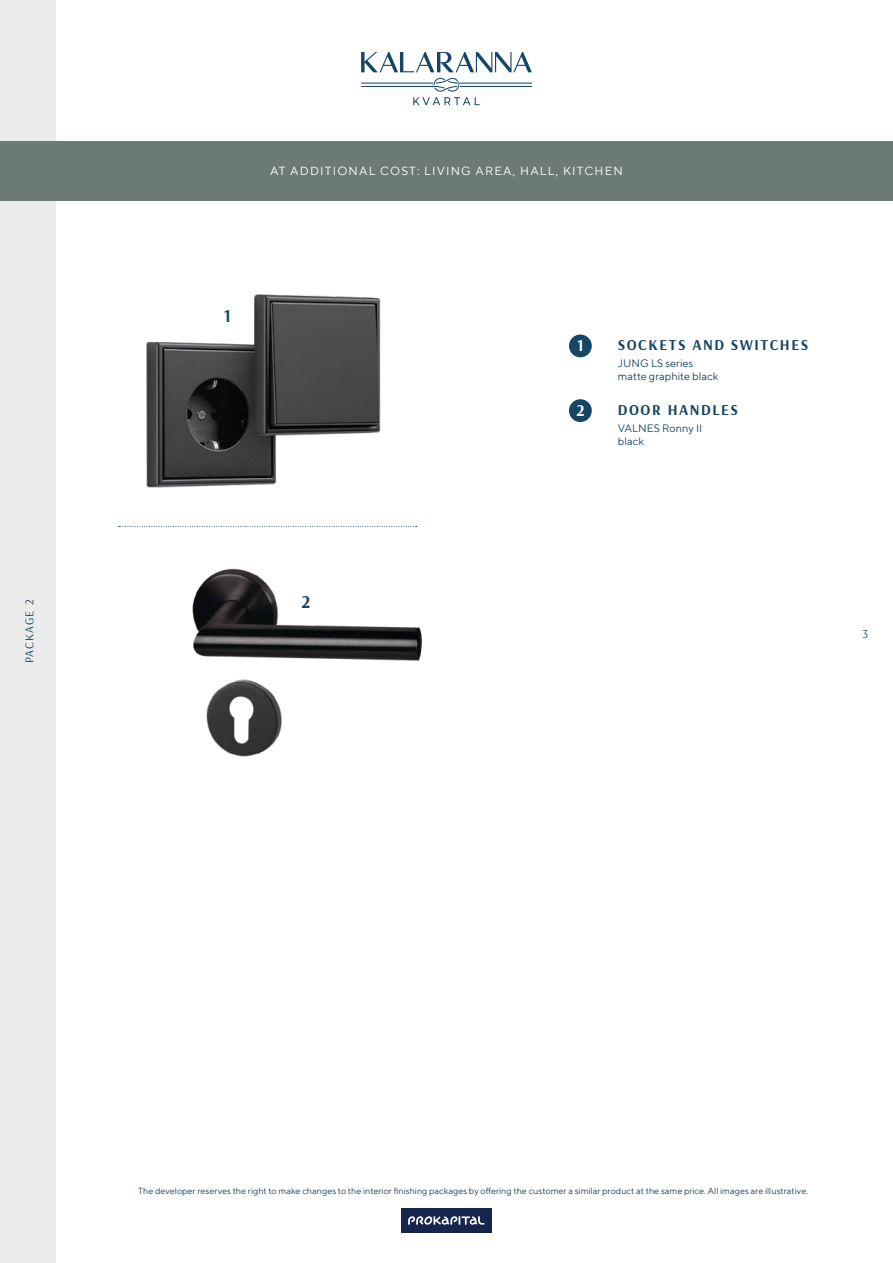
<style>
.page{position:relative;width:893px;height:1263px;background:#fff}
.page>*{position:absolute;margin:0;border:0;box-sizing:border-box;transform-origin:0 0}
.t1{font:700 18px "Arsenal";color:#164666}
.t2{font:700 16.5px "Arsenal";color:#fff}
.t3{font:700 15.15px "Arsenal";letter-spacing:.1em;color:#164666}
.t4{font:12px "TT Norms";letter-spacing:.1em;color:#fff}
.t5{font:12px "Arsenal";letter-spacing:.085em;color:#154565}
.t6{font:10.95px/13px "TT Norms";color:#164666}
.t7{font:9px "TT Norms";color:#164666}
</style>
<div class="page">
<div style="left:0;top:0;width:55px;height:1263px;background:#eaeceb"></div>
<svg style="left:361px;top:52px;width:171px;height:20px"></svg>
<svg style="left:361px;top:78px;width:171px;height:27px"></svg>
<div style="left:401px;top:1208px;width:91px;height:25px;background:#16254c"></div>
<svg style="left:408px;top:1216px;width:77px;height:9px"></svg>
<div style="left:0;top:141px;width:893px;height:60px;background:#6c7a74"></div>
<div style="left:569px;top:334px;width:23px;height:23px;background:#164666;border-radius:50%"></div>
<div style="left:569px;top:399px;width:23px;height:23px;background:#164666;border-radius:50%"></div>
<img style="left:146px;top:294px;width:235px;height:194px">
<img style="left:192px;top:527px;width:230px;height:230px">
<svg style="left:119px;top:526px;width:298px;height:1px"></svg>
<h3 class="t5" style="left:21px;top:663px;width:65px;rotate:-90deg">PACKAGE 2</h3>
<h3 class="t4" style="left:270px;top:163px;width:354px">AT ADDITIONAL COST: LIVING AREA, HALL, KITCHEN</h3>
<h1 class="t1" style="left:224px;top:303px;width:9px">1</h1>
<h2 class="t2" style="left:577px;top:334px;width:8px">1</h2>
<h2 class="t2" style="left:576px;top:399px;width:9px">2</h2>
<h3 class="t3" style="left:618px;top:334px;width:192px">SOCKETS AND SWITCHES</h3>
<p class="t6" style="left:618px;top:356px;width:102px">JUNG LS series matte graphite black</p>
<h3 class="t3" style="left:618px;top:399px;width:122px">DOOR HANDLES</h3>
<p class="t6" style="left:618px;top:421px;width:86px">VALNES Ronny II black</p>
<h1 class="t1" style="left:301px;top:589px;width:10px">2</h1>
<h3 class="t5" style="left:862px;top:625px;width:7px">3</h3>
<p class="t7" style="left:138px;top:1185px;width:672px">The developer reserves the right to make changes to the interior finishing packages by offering the customer a similar product at the same price. All images are illustrative.</p>
</div>
